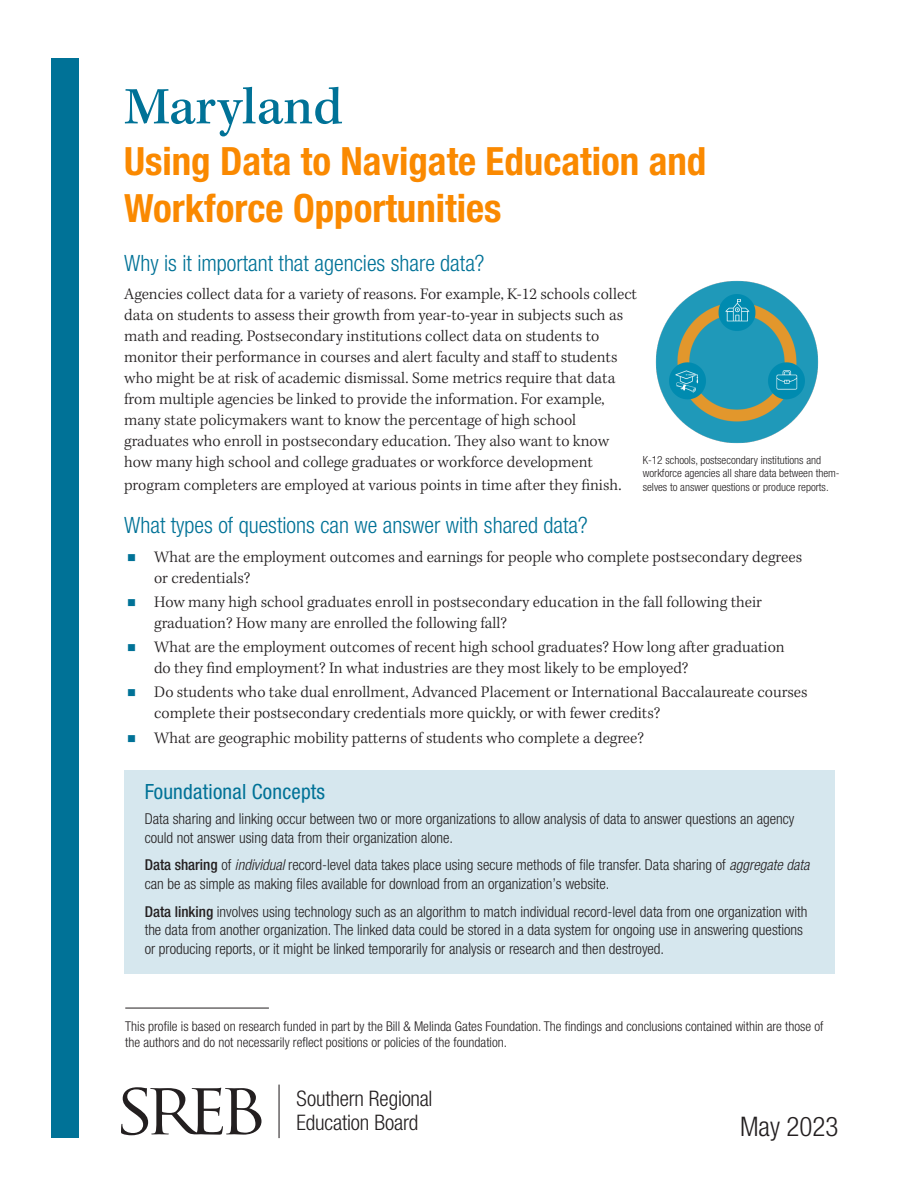
<style>
.page{position:relative;width:918px;height:1188px;background:#fff}
.page>*{position:absolute;margin:0;border:0;box-sizing:border-box;transform-origin:0 0}
.t1{font:500 54px "Kepler Std";color:#007297}
.t2{font:700 condensed 39px/46.8px "Helvetica Neue LT Pro";color:#fa8900}
.t3{font:300 condensed 27px "Helvetica Neue LT Pro";color:#231f20}
.subhead{font:300 condensed 22.5px "Helvetica Neue LT Pro";color:#007297}
.t4{font:300 condensed 21.45px/24.3px "Helvetica Neue LT Std";letter-spacing:-.01em;color:#231f20}
.lead_in{font:condensed 21px "Helvetica Neue LT Pro";letter-spacing:.01em;color:#007297}
.text{font:300 16.5px/21px "Kepler Std";color:#231f20}
.text-2{font:300 condensed 15px/18.8px "Helvetica Neue LT Pro";color:#231f20}
.source{font:300 condensed 13.5px/16.5px "Helvetica Neue LT Pro";color:#231f20}
.source-2{font:300 condensed 11.25px/13.5px "Helvetica Neue LT Pro";color:#231f20}
.s1{color:#007297}
.s2{font-weight:500}
.s3{font-style:italic}
</style>
<div class="page">
<div style="left:52px;top:58px;width:27px;height:1080px;background:#007297"></div>
<hr style="left:279px;top:1085px;width:1px;height:53px;background:#231f20">
<svg style="left:121px;top:1087px;width:140px;height:48px"></svg>
<div style="left:125px;top:770px;width:710px;height:204px;background:#d6e7ee"></div>
<img style="left:655px;top:280px;width:164px;height:164px">
<hr style="left:125px;top:1008px;width:144px;height:1px;background:#231f20">
<p class="t1" style="left:124px;top:76px;width:220px">Maryland</p>
<p class="t2" style="left:124px;top:138px;width:584px">Using Data to Navigate Education and<br>Workforce Opportunities</p>
<p class="subhead" style="left:124px;top:250px;width:362px">Why is it important that agencies share data?</p>
<p class="text" style="left:124px;top:285px;width:514px">Agencies collect data for a variety of reasons. For example, K-12 schools collect data on students to assess their growth from year-to-year in subjects such as math and reading. Postsecondary institutions collect data on students to monitor their performance in courses and alert faculty and staff to students who might be at risk of academic dismissal. Some metrics require that data from multiple agencies be linked to provide the information. For example, many state policymakers want to know the percentage of high school graduates who enroll in postsecondary education. They also want to know how many high school and college graduates or workforce development</p>
<p class="text" style="left:124px;top:475px;width:499px">program completers are employed at various points in time after they finish.</p>
<p class="subhead" style="left:124px;top:512px;width:465px">What types of questions can we answer with shared data?</p>
<p class="text" style="left:154px;top:547px;width:650px;text-indent:-27px"><span class="s1">■</span> What are the employment outcomes and earnings for people who complete postsecondary degrees or credentials?</p>
<p class="text" style="left:154px;top:592px;width:609px;text-indent:-27px"><span class="s1">■</span> How many high school graduates enroll in postsecondary education in the fall following their graduation? How many are enrolled the following fall?</p>
<p class="text" style="left:154px;top:637px;width:632px;text-indent:-27px"><span class="s1">■</span> What are the employment outcomes of recent high school graduates? How long after graduation do they find employment? In what industries are they most likely to be employed?</p>
<p class="text" style="left:154px;top:682px;width:655px;text-indent:-27px"><span class="s1">■</span> Do students who take dual enrollment, Advanced Placement or International Baccalaureate courses complete their postsecondary credentials more quickly, or with fewer credits?</p>
<p class="text" style="left:127px;top:728px;width:518px"><span class="s1">■</span> What are geographic mobility patterns of students who complete a degree?</p>
<p class="source-2" style="left:643px;top:453px;width:198px">K-12 schools, postsecondary institutions and workforce agencies all share data between them&shy;selves to answer questions or produce reports.</p>
<p class="lead_in" style="left:145px;top:779px;width:182px">Foundational Concepts</p>
<p class="text-2" style="left:145px;top:810px;width:651px">Data sharing and linking occur between two or more organizations to allow analysis of data to answer questions an agency could not answer using data from their organization alone.</p>
<p class="text-2" style="left:145px;top:856px;width:666px"><span class="s2">Data sharing</span> of <span class="s3">individual</span> record-level data takes place using secure methods of file transfer. Data sharing of <span class="s3">aggregate data </span>can be as simple as making files available for download from an organization’s website.</p>
<p class="text-2" style="left:145px;top:902px;width:664px"><span class="s2">Data linking</span> involves using technology such as an algorithm to match individual record-level data from one organization with the data from another organization. The linked data could be stored in a data system for ongoing use in answering questions or producing reports, or it might be linked temporarily for analysis or research and then destroyed.</p>
<p class="source" style="left:125px;top:1018px;width:700px">This profile is based on research funded in part by the Bill &amp; Melinda Gates Foundation. The findings and conclusions contained within are those of the authors and do not necessarily reflect positions or policies of the foundation.</p>
<p class="t4" style="left:297px;top:1086px;width:137px">Southern Regional<br>Education Board</p>
<p class="t3" style="left:740px;top:1111px;width:100px">May 2023</p>
</div>
